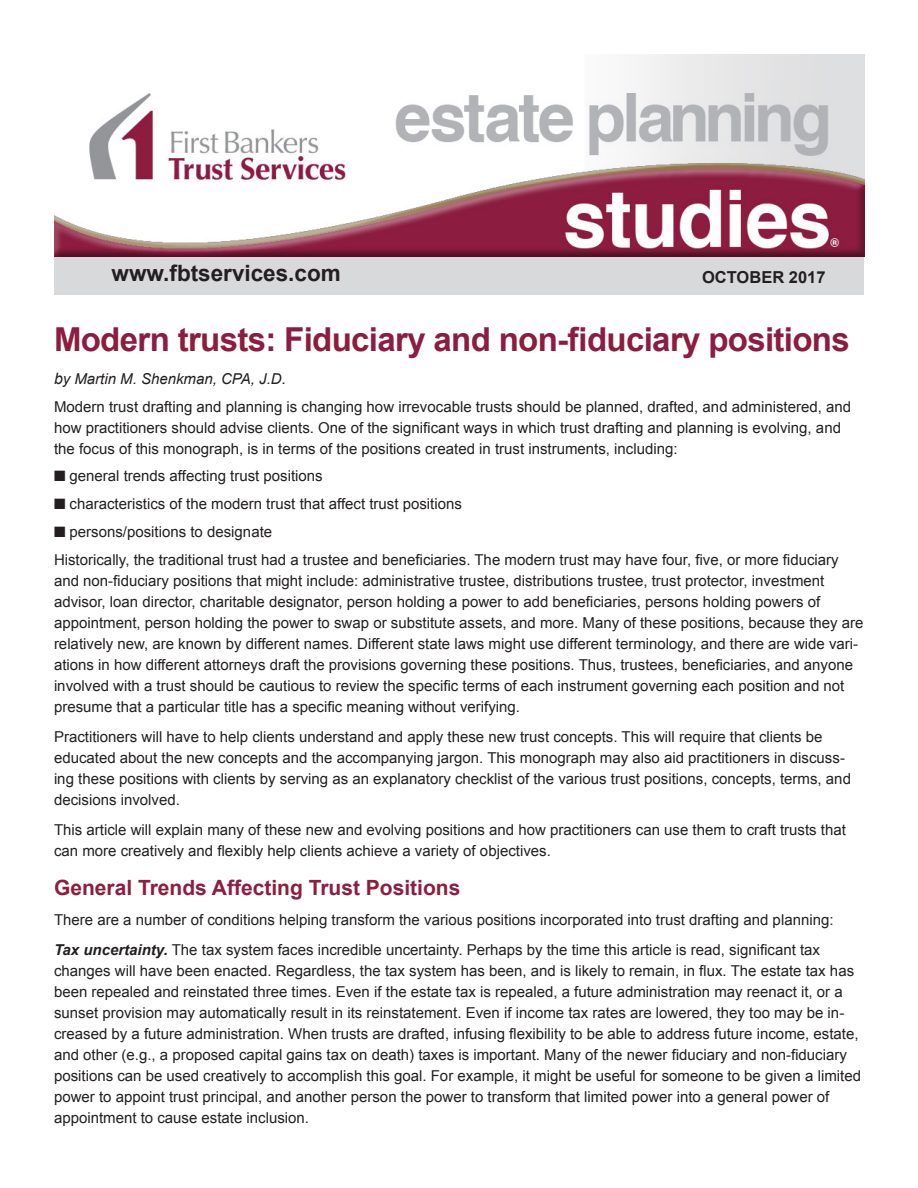
<style>
.page{position:relative;width:918px;height:1188px;background:#fff}
.page>*{position:absolute;margin:0;border:0;box-sizing:border-box;transform-origin:0 0}
.Briefs_Headline_Burg{font:700 33px "Arial";letter-spacing:-.02em;color:#8c1c40}
.Briefs_Headline{font:700 22.5px "Arial";color:#231f20}
.Subhead{font:700 21px "Arial";color:#8d1e40}
.t1{font:700 16.5px "Arial";color:#231f20}
.Briefs_Body_text{font:15px/21px "Arial";color:#231f20}
.Briefs_Body_text-2{font:italic 15px "Arial";color:#231f20}
.s1{font-size:15.75px}
.s2{font-weight:700;font-style:italic}
</style>
<div class="page">
<div style="left:54px;top:255px;width:810px;height:40px;background:#d8d9db"></div>
<img style="left:54px;top:54px;width:810px;height:202px">
<p class="Briefs_Headline" style="left:112px;top:258px;width:231px">www.fbtservices.com</p>
<p class="t1" style="left:702px;top:266px;width:125px">OCTOBER 2017</p>
<p class="Briefs_Headline_Burg" style="left:54px;top:318px;width:797px">Modern trusts: Fiduciary and non-fiduciary positions</p>
<p class="Briefs_Body_text-2" style="left:54px;top:369px;width:234px"><span class="s1">b</span>y Martin M. Shenkman, CPA, J.D<span class="s1">.</span></p>
<p class="Briefs_Body_text" style="left:54px;top:396px;width:799px">Modern trust drafting and planning is changing how irrevocable trusts should be planned, drafted, and administered, and how practitioners should advise clients. One of the significant ways in which trust drafting and planning is evolving, and the focus of this monograph, is in terms of the positions created in trust instruments, including:</p>
<p class="Briefs_Body_text" style="left:54px;top:466px;width:270px">■ general trends affecting trust positions</p>
<p class="Briefs_Body_text" style="left:54px;top:493px;width:409px">■ characteristics of the modern trust that affect trust positions</p>
<p class="Briefs_Body_text" style="left:54px;top:521px;width:220px">■ persons/positions to designate</p>
<p class="Briefs_Body_text" style="left:54px;top:549px;width:811px">Historically, the traditional trust had a trustee and beneficiaries. The modern trust may have four, five, or more fiduciary and non-fiduciary positions that might include: administrative trustee, distributions trustee, trust protector, investment advisor, loan director, charitable designator, person holding a power to add beneficiaries, persons holding powers of appointment, person holding the power to swap or substitute assets, and more. Many of these positions, because they are relatively new, are known by different names. Different state laws might use different terminology, and there are wide vari&shy;ations in how different attorneys draft the provisions governing these positions. Thus, trustees, beneficiaries, and anyone involved with a trust should be cautious to review the specific terms of each instrument governing each position and not presume that a particular title has a specific meaning without verifying.</p>
<p class="Briefs_Body_text" style="left:54px;top:726px;width:799px">Practitioners will have to help clients understand and apply these new trust concepts. This will require that clients be educated about the new concepts and the accompanying jargon. This monograph may also aid practitioners in discuss&shy;ing these positions with clients by serving as an explanatory checklist of the various trust positions, concepts, terms, and decisions involved.</p>
<p class="Briefs_Body_text" style="left:54px;top:819px;width:793px">This article will explain many of these new and evolving positions and how practitioners can use them to craft trusts that can more creatively and flexibly help clients achieve a variety of objectives.</p>
<p class="Subhead" style="left:54px;top:873px;width:408px">General Trends Affecting Trust Positions</p>
<p class="Briefs_Body_text" style="left:54px;top:909px;width:781px">There are a number of conditions helping transform the various positions incorporated into trust drafting and planning:</p>
<p class="Briefs_Body_text" style="left:54px;top:939px;width:809px"><span class="s2">Tax uncertainty.</span> The tax system faces incredible uncertainty. Perhaps by the time this article is read, significant tax changes will have been enacted. Regardless, the tax system has been, and is likely to remain, in flux. The estate tax has been repealed and reinstated three times. Even if the estate tax is repealed, a future administration may reenact it, or a sunset provision may automatically result in its reinstatement. Even if income tax rates are lowered, they too may be in&shy;creased by a future administration. When trusts are drafted, infusing flexibility to be able to address future income, estate, and other (e.g., a proposed capital gains tax on death) taxes is important. Many of the newer fiduciary and non-fiduciary positions can be used creatively to accomplish this goal. For example, it might be useful for someone to be given a limited power to appoint trust principal, and another person the power to transform that limited power into a general power of appointment to cause estate inclusion.</p>
</div>
